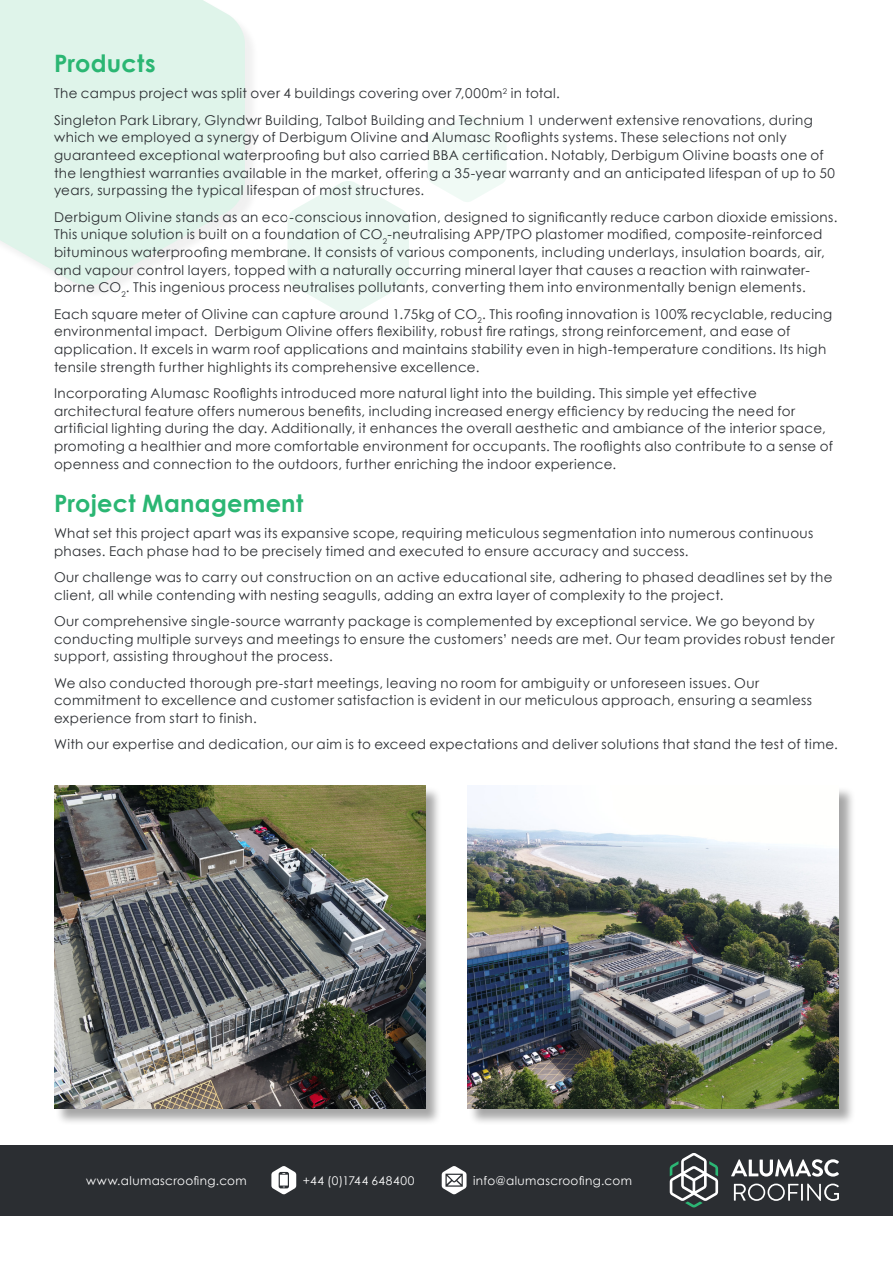
<style>
.page{position:relative;width:893px;height:1263px;background:#fff}
.page>*{position:absolute;margin:0;border:0;box-sizing:border-box;transform-origin:0 0}
.t1{font:700 24px "Century Gothic";letter-spacing:.01em;color:#2bb673}
.t2{font:13.5px/17.7px "Century Gothic";letter-spacing:.025em;color:#2b2e32}
.t3{font:12px "Century Gothic";letter-spacing:.03em;color:#fff}
.t4{font:12px "Century Gothic";letter-spacing:.055em;color:#fff}
</style>
<div class="page">
<div style="left:0;top:0;width:259px;height:299px;background:#000;opacity:.4"></div>
<svg style="left:0;top:0;width:245px;height:286px;background:#e2f4ec"></svg>
<div style="left:0;top:1145px;width:893px;height:70px;background:#2b2e32"></div>
<svg style="left:731px;top:1159px;width:108px;height:17px"></svg>
<svg style="left:734px;top:1183px;width:105px;height:18px"></svg>
<svg style="left:670px;top:1153px;width:48px;height:54px"></svg>
<svg style="left:287px;top:181px;width:122px;height:134px"></svg>
<svg style="left:428px;top:115px;width:78px;height:87px"></svg>
<svg style="left:271px;top:1166px;width:25px;height:28px"></svg>
<svg style="left:442px;top:1166px;width:25px;height:28px"></svg>
<div style="left:55px;top:787px;width:387px;height:338px;background:#000;opacity:.35"></div>
<img style="left:54px;top:786px;width:371px;height:322px">
<div style="left:468px;top:787px;width:388px;height:338px;background:#000;opacity:.35"></div>
<img style="left:468px;top:786px;width:371px;height:322px">
<h1 class="t1" style="left:54px;top:45px;width:103px">Products</h1>
<p class="t2" style="left:54px;top:80px;width:760px;line-height:26.2px">The campus project was split over 4 buildings covering over 7,000m<sup>2</sup> in total.<br>Singleton Park Library, Glyndwr Building, Talbot Building and Technium 1 underwent extensive renovations, during</p>
<p class="t2" style="left:54px;top:128px;width:782px">which we employed a synergy of Derbigum Olivine and Alumasc Rooflights systems. These selections not only guaranteed exceptional waterproofing but also carried BBA certification. Notably, Derbigum Olivine boasts one of the lengthiest warranties available in the market, offering a 35-year warranty and an anticipated lifespan of up to 50 years, surpassing the typical lifespan of most structures.</p>
<p class="t2" style="left:54px;top:208px;width:785px">Derbigum Olivine stands as an eco-conscious innovation, designed to significantly reduce carbon dioxide emissions.<br>This unique solution is built on a foundation of CO<sub>2</sub>-neutralising APP/TPO plastomer modified, composite-reinforced bituminous waterproofing membrane. It consists of various components, including underlays, insulation boards, air, and vapour control layers, topped with a naturally occurring mineral layer that causes a reaction with rainwater&shy;borne CO<sub>2</sub>. This ingenious process neutralises pollutants, converting them into environmentally benign elements.</p>
<p class="t2" style="left:54px;top:305px;width:780px">Each square meter of Olivine can capture around 1.75kg of CO<sub>2</sub>. This roofing innovation is 100% recyclable, reducing environmental impact. Derbigum Olivine offers flexibility, robust fire ratings, strong reinforcement, and ease of application. It excels in warm roof applications and maintains stability even in high-temperature conditions. Its high tensile strength further highlights its comprehensive excellence.</p>
<p class="t2" style="left:54px;top:384px;width:780px">Incorporating Alumasc Rooflights introduced more natural light into the building. This simple yet effective architectural feature offers numerous benefits, including increased energy efficiency by reducing the need for artificial lighting during the day. Additionally, it enhances the overall aesthetic and ambiance of the interior space, promoting a healthier and more comfortable environment for occupants. The rooflights also contribute to a sense of openness and connection to the outdoors, further enriching the indoor experience.</p>
<h1 class="t1" style="left:54px;top:485px;width:251px">Project Management</h1>
<p class="t2" style="left:54px;top:524px;width:761px">What set this project apart was its expansive scope, requiring meticulous segmentation into numerous continuous phases. Each phase had to be precisely timed and executed to ensure accuracy and success.</p>
<p class="t2" style="left:54px;top:568px;width:780px">Our challenge was to carry out construction on an active educational site, adhering to phased deadlines set by the client, all while contending with nesting seagulls, adding an extra layer of complexity to the project.</p>
<p class="t2" style="left:54px;top:612px;width:782px">Our comprehensive single-source warranty package is complemented by exceptional service. We go beyond by conducting multiple surveys and meetings to ensure the customers’ needs are met. Our team provides robust tender support, assisting throughout the process.</p>
<p class="t2" style="left:54px;top:674px;width:759px">We also conducted thorough pre-start meetings, leaving no room for ambiguity or unforeseen issues. Our commitment to excellence and customer satisfaction is evident in our meticulous approach, ensuring a seamless experience from start to finish.</p>
<p class="t2" style="left:54px;top:735px;width:785px">With our expertise and dedication, our aim is to exceed expectations and deliver solutions that stand the test of time.</p>
<p class="t3" style="left:86px;top:1172px;width:162px">www.alumascroofing.com</p>
<p class="t4" style="left:303px;top:1172px;width:113px">+44 (0)1744 648400</p>
<p class="t3" style="left:473px;top:1172px;width:160px">info@alumascroofing.com</p>
</div>
